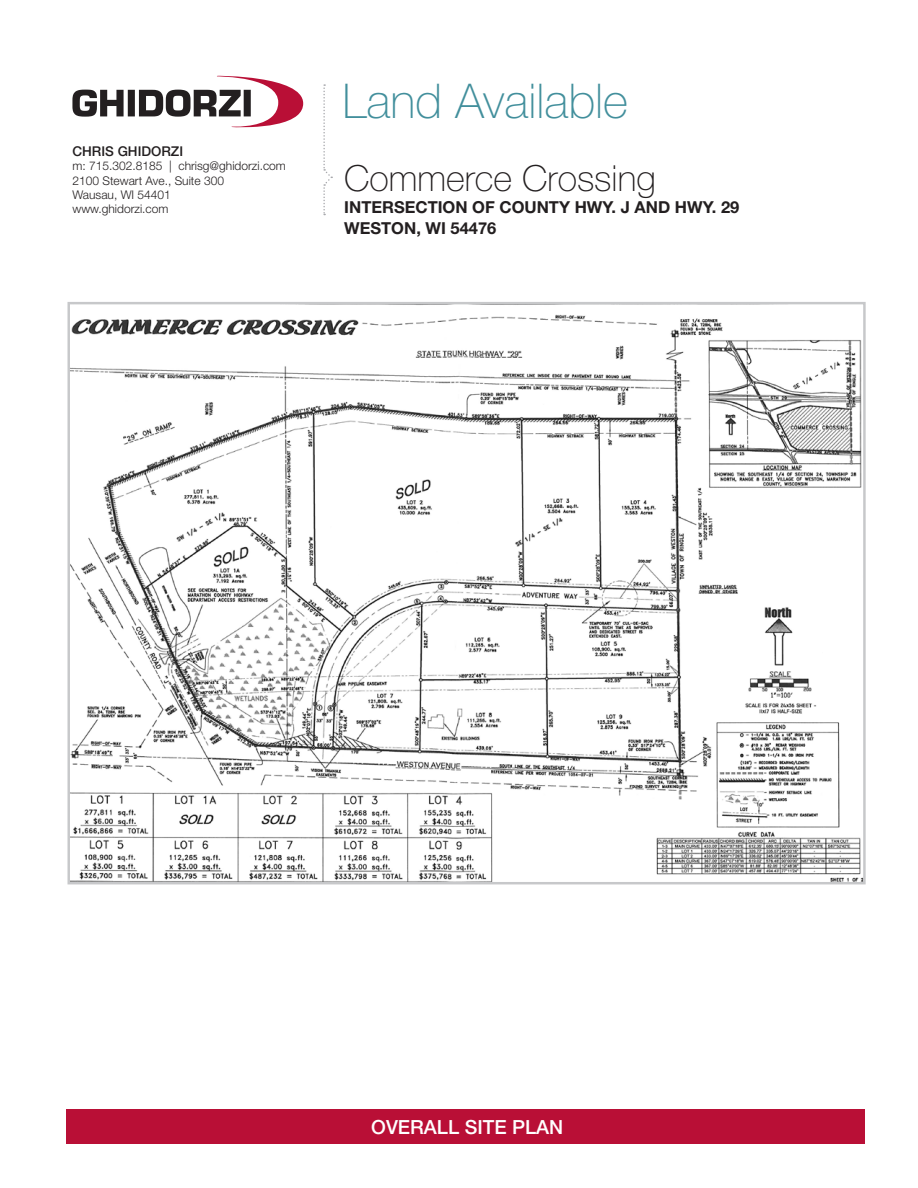
<style>
.page{position:relative;width:918px;height:1188px;background:#fff}
.page>*{position:absolute;margin:0;border:0;box-sizing:border-box;transform-origin:0 0}
.t1{font:100 48px "Helvetica Neue LT Std";color:#428f9c}
.t2{font:100 36px "Helvetica Neue LT Std";color:#231f20}
.t3{font:500 19.5px "Helvetica Neue LT Std";color:#fff}
.t4{font:700 16.5px "Helvetica Neue LT Std";color:#231f20}
.t5{font:500 13.5px "Helvetica Neue LT Std";color:#231f20}
.t6{font:300 12px "Helvetica Neue LT Std";color:#231f20}
</style>
<div class="page">
<svg style="left:72px;top:75px;width:231px;height:53px"></svg>
<svg style="left:323px;top:84px;width:9px;height:131px"></svg>
<div style="left:67px;top:1109px;width:798px;height:35px;background:#b90f36"></div>
<img style="left:71px;top:314px;width:792px;height:567px">
<p class="t5" style="left:72px;top:143px;width:112px">CHRIS GHIDORZI</p>
<p class="t6" style="left:72px;top:159px;width:215px">m: 715.302.8185 | chrisg@ghidorzi.com</p>
<p class="t6" style="left:72px;top:173px;width:153px">2100 Stewart Ave., Suite 300</p>
<p class="t6" style="left:72px;top:188px;width:100px">Wausau, WI 54401</p>
<p class="t6" style="left:72px;top:201px;width:98px">www.ghidorzi.com</p>
<p class="t1" style="left:343px;top:73px;width:287px">Land Available</p>
<p class="t2" style="left:344px;top:157px;width:313px">Commerce Crossing</p>
<p class="t4" style="left:344px;top:197px;width:397px">INTERSECTION OF COUNTY HWY. J AND HWY. 29</p>
<p class="t4" style="left:344px;top:218px;width:154px">WESTON, WI 54476</p>
<p class="t3" style="left:371px;top:1116px;width:194px">OVERALL SITE PLAN</p>
</div>
